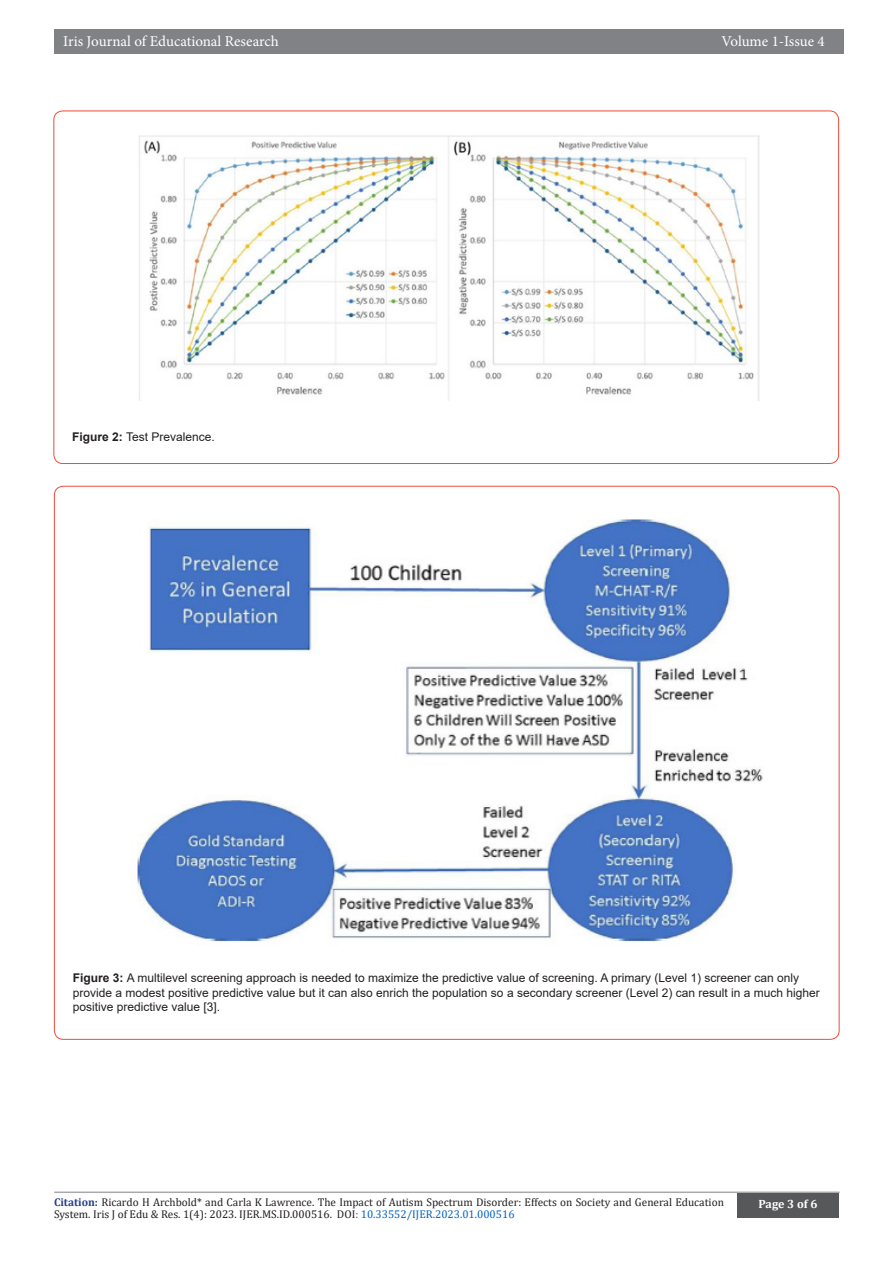
<style>
.page{position:relative;width:893px;height:1263px;background:#fff}
.page>*{position:absolute;margin:0;border:0;box-sizing:border-box;transform-origin:0 0}
.t1{font:15px "Minion Pro";letter-spacing:-.005em;color:#fff}
.t2{font:12px/14.4px "Arial";color:#231f20}
.t3{font:700 12px "Cambria";color:#fff}
.t4{font:11.25px/12px "Cambria";color:#231f20}
.s1{font-weight:700}
.s2{font-weight:700;color:#253f8e}
.s3{color:#0563c1}
</style>
<div class="page">
<hr style="left:54px;top:1191px;width:786px;height:2px;background:#a8a9ad">
<div style="left:54px;top:29px;width:790px;height:25px;background:#808285"></div>
<div style="left:737px;top:1193px;width:102px;height:24px;background:#57585a"></div>
<img style="left:139px;top:135px;width:621px;height:266px">
<img style="left:137px;top:519px;width:626px;height:423px">
<p class="t1" style="left:63px;top:31px;width:217px">Iris Journal of Educational Research</p>
<p class="t1" style="left:721px;top:31px;width:105px">Volume 1-Issue 4</p>
<p class="t2" style="left:72px;top:430px;width:144px"><span class="s1">Figure 2:</span> Test Prevalence.</p>
<p class="t2" style="left:73px;top:971px;width:748px"><span class="s1">Figure 3:</span> A multilevel screening approach is needed to maximize the predictive value of screening. A primary (Level 1) screener can only provide a modest positive predictive value but it can also enrich the population so a secondary screener (Level 2) can result in a much higher positive predictive value [3].</p>
<p class="t4" style="left:54px;top:1196px;width:671px"><span class="s2">Citation:</span> Ricardo H Archbold* and Carla K Lawrence. The Impact of Autism Spectrum Disorder: Effects on Society and General Education<br>System. Iris J of Edu &amp; Res. 1(4): 2023. IJER.MS.ID.000516. DOI<span class="s3">: 10.33552/IJER.2023.01.000516</span></p>
<p class="t3" style="left:758px;top:1196px;width:60px">Page 3 of 6</p>
</div>
